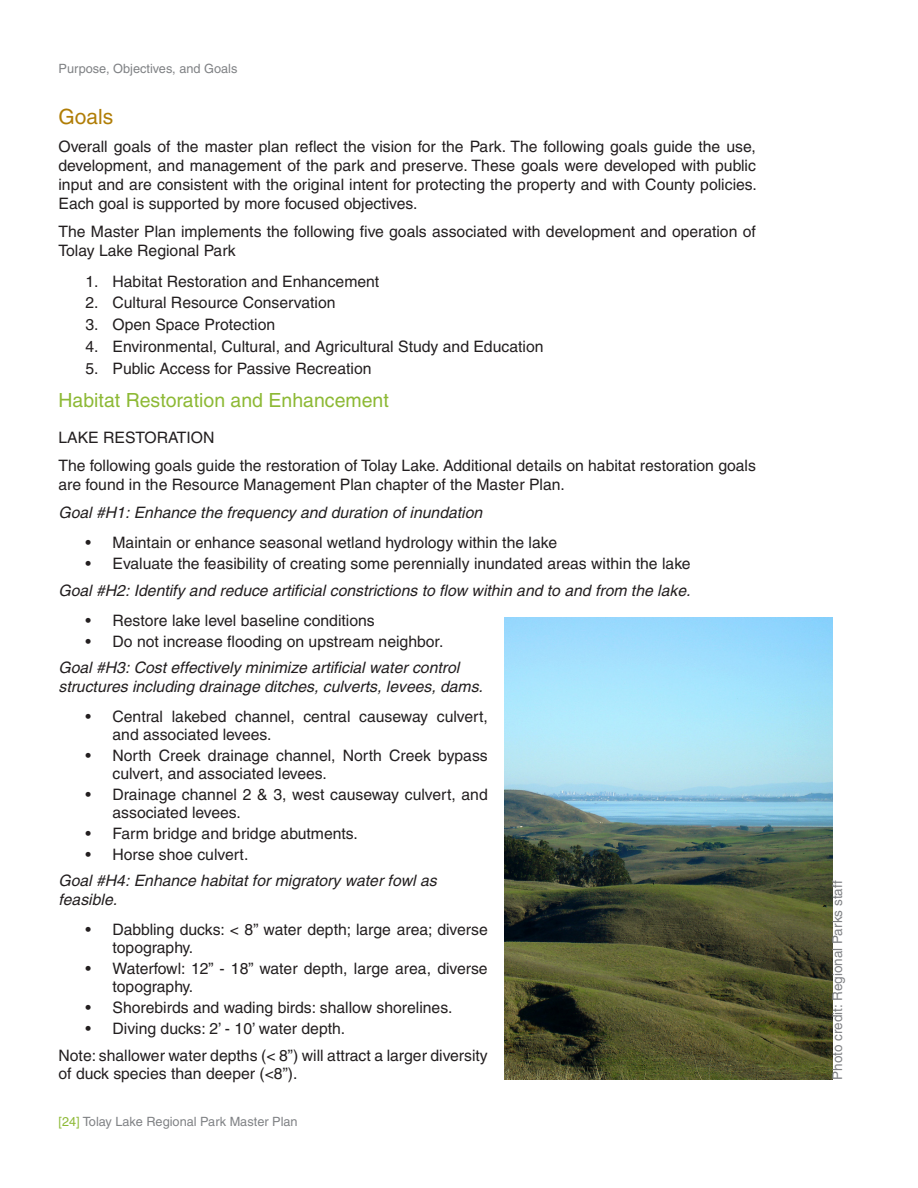
<style>
.page{position:relative;width:918px;height:1188px;background:#fff}
.page>*{position:absolute;margin:0;border:0;box-sizing:border-box;transform-origin:0 0}
.Heading_2{font:21px "Helvetica";color:#b07d06}
.Heading_3{font:19.5px "Helvetica";color:#8db935}
.Heading_4{font:15.75px/18.9px "Helvetica";color:#231f20}
.Body_Text{font:italic 15.75px/18.9px "Helvetica";color:#231f20}
.t1{font:13.5px "Helvetica";color:#808285}
.t2{font:12.75px "Helvetica";color:#808285}
.s1{color:#8db935}
</style>
<div class="page">
<img style="left:504px;top:617px;width:329px;height:463px">
<p class="t2" style="left:58px;top:61px;width:180px">Purpose, Objectives, and Goals</p>
<p class="Heading_2" style="left:58px;top:105px;width:56px">Goals</p>
<p class="Heading_4" style="left:58px;top:137px;width:700px;text-align:justify">Overall goals of the master plan reflect the vision for the Park. The following goals guide the use, development, and management of the park and preserve. These goals were developed with public input and are consistent with the original intent for protecting the property and with County policies.<br>Each goal is supported by more focused objectives.</p>
<p class="Heading_4" style="left:58px;top:222px;width:699px">The Master Plan implements the following five goals associated with development and operation of<br>Tolay Lake Regional Park</p>
<p class="Heading_4" style="left:86px;top:272px;width:295px">1. Habitat Restoration and Enhancement</p>
<p class="Heading_4" style="left:86px;top:293px;width:252px">2. Cultural Resource Conservation</p>
<p class="Heading_4" style="left:86px;top:315px;width:191px">3. Open Space Protection</p>
<p class="Heading_4" style="left:86px;top:337px;width:460px">4. Environmental, Cultural, and Agricultural Study and Education</p>
<p class="Heading_4" style="left:86px;top:359px;width:288px">5. Public Access for Passive Recreation</p>
<p class="Heading_3" style="left:58px;top:388px;width:332px">Habitat Restoration and Enhancement</p>
<p class="Heading_4" style="left:58px;top:428px;width:157px">LAKE RESTORATION</p>
<p class="Heading_4" style="left:58px;top:456px;width:699px">The following goals guide the restoration of Tolay Lake. Additional details on habitat restoration goals are found in the Resource Management Plan chapter of the Master Plan.</p>
<p class="Body_Text" style="left:58px;top:503px;width:425px">Goal #H1: Enhance the frequency and duration of inundation</p>
<p class="Heading_4" style="left:86px;top:533px;width:473px">• Maintain or enhance seasonal wetland hydrology within the lake</p>
<p class="Heading_4" style="left:86px;top:554px;width:607px">• Evaluate the feasibility of creating some perennially inundated areas within the lake</p>
<p class="Body_Text" style="left:58px;top:581px;width:634px">Goal #H2: Identify and reduce artificial constrictions to flow within and to and from the lake.</p>
<p class="Heading_4" style="left:86px;top:611px;width:291px">• Restore lake level baseline conditions</p>
<p class="Heading_4" style="left:86px;top:632px;width:360px">• Do not increase flooding on upstream neighbor.</p>
<p class="Body_Text" style="left:58px;top:658px;width:426px">Goal #H3: Cost effectively minimize artificial water control structures including drainage ditches, culverts, levees, dams.</p>
<p class="Heading_4" style="left:112px;top:707px;width:377px;line-height:18px;text-indent:-27px">• Central lakebed channel, central causeway culvert, and associated levees.</p>
<p class="Heading_4" style="left:112px;top:746px;width:377px;line-height:18px;text-indent:-27px">• North Creek drainage channel, North Creek bypass culvert, and associated levees.</p>
<p class="Heading_4" style="left:112px;top:785px;width:377px;line-height:18px;text-indent:-27px">• Drainage channel 2 &amp; 3, west causeway culvert, and associated levees.</p>
<p class="Heading_4" style="left:86px;top:824px;width:274px">• Farm bridge and bridge abutments.</p>
<p class="Heading_4" style="left:86px;top:845px;width:164px">• Horse shoe culvert.</p>
<p class="Body_Text" style="left:58px;top:871px;width:380px">Goal #H4: Enhance habitat for migratory water fowl as feasible.</p>
<p class="Heading_4" style="left:112px;top:921px;width:377px;line-height:18px;text-indent:-27px">• Dabbling ducks: &lt; 8” water depth; large area; diverse topography.</p>
<p class="Heading_4" style="left:112px;top:960px;width:377px;line-height:18px;text-indent:-27px">• Waterfowl: 12” - 18” water depth, large area, diverse topography.</p>
<p class="Heading_4" style="left:86px;top:998px;width:368px">• Shorebirds and wading birds: shallow shorelines.</p>
<p class="Heading_4" style="left:86px;top:1019px;width:261px">• Diving ducks: 2’ - 10’ water depth.</p>
<p class="Heading_4" style="left:58px;top:1046px;width:431px">Note: shallower water depths (&lt; 8”) will attract a larger diversity of duck species than deeper (&lt;8”).</p>
<p class="t2" style="left:58px;top:1114px;width:241px"><span class="s1">[24]</span> Tolay Lake Regional Park Master Plan</p>
<p class="t1" style="left:830px;top:1080px;width:201px;rotate:-90deg">Photo credit: Regional Parks staff</p>
</div>
